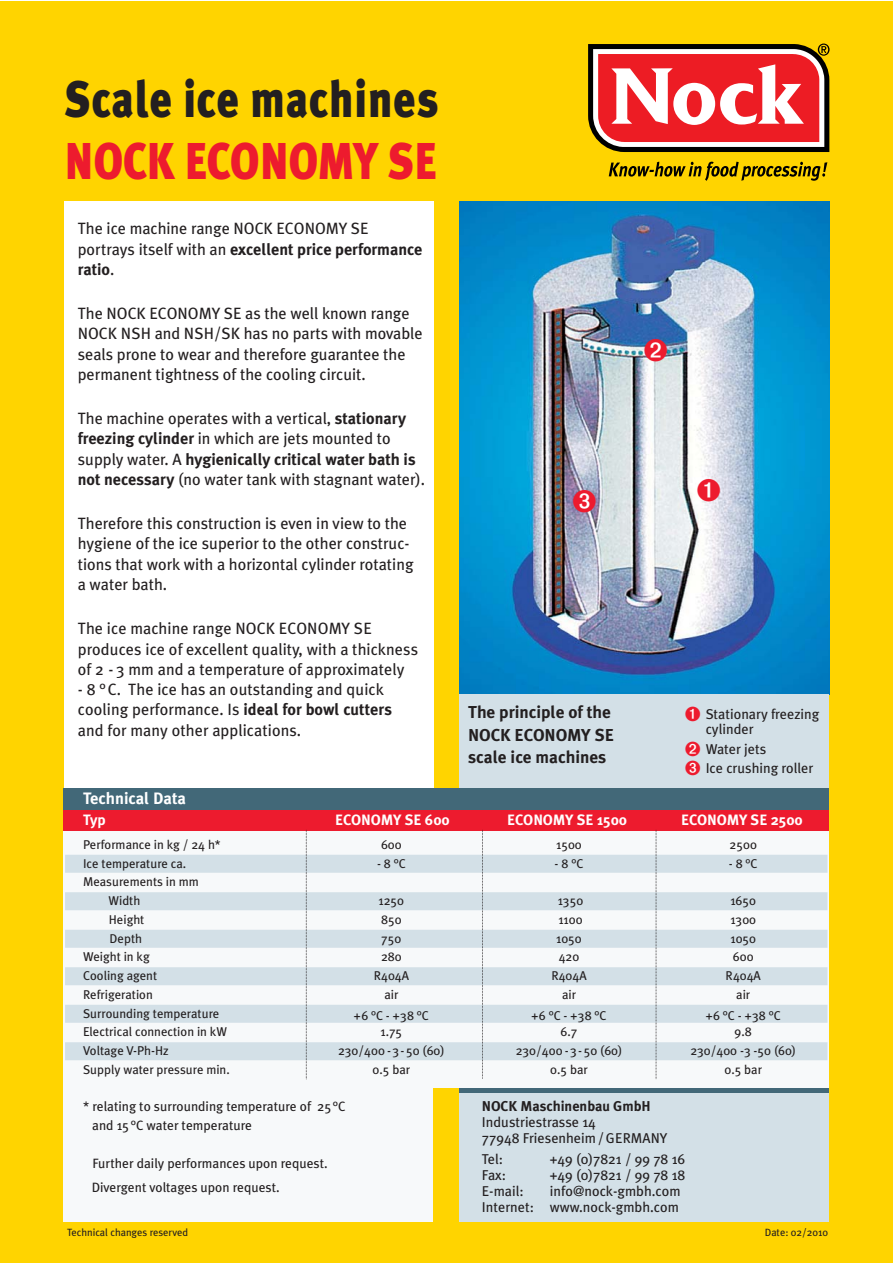
<style>
.page{position:relative;width:893px;height:1263px;background:#fff}
.page>*{position:absolute;margin:0;border:0;box-sizing:border-box;transform-origin:0 0}
.t1{font:900 51.6px "Meta Plus";color:#ed1b2e;scale:.83 1}
.t2{font:900 51.45px "Meta Plus";letter-spacing:.02em;color:#231f20;scale:.83 1}
.t3{font:700 17.25px/22.5px "Meta Plus";color:#231f20}
.t4{font:700 16.5px "Meta Plus";color:#fff}
.t5{font:16.35px/20.2px "Meta Plus";color:#231f20}
.t6{font:700 15px "Meta Plus";color:#fff}
.t7{font:14.25px/16px "Meta Plus";color:#231f20}
.t8{font:700 14.25px "Meta Plus";color:#231f20}
.t9{font:13.5px/18.8px "Meta Plus";color:#231f20}
.t10{font:12.75px/18.8px "Meta Plus";color:#231f20}
.t11{font:10.5px "Meta Plus";color:#231f20}
.s1{font-weight:700}
</style>
<div class="page">
<div style="left:0;top:1px;width:893px;height:1262px;background:#ffd400"></div>
<div style="left:64px;top:807px;width:765px;height:414px;background:#f7f9fa"></div>
<div style="left:65px;top:855px;width:762px;height:18px;background:#d3e0e7"></div>
<div style="left:65px;top:892px;width:762px;height:18px;background:#d3e0e7"></div>
<div style="left:65px;top:930px;width:762px;height:18px;background:#d3e0e7"></div>
<div style="left:65px;top:967px;width:762px;height:18px;background:#d3e0e7"></div>
<div style="left:65px;top:1005px;width:762px;height:18px;background:#d3e0e7"></div>
<div style="left:65px;top:1042px;width:762px;height:18px;background:#d3e0e7"></div>
<div style="left:64px;top:809px;width:765px;height:21px;background:#ed1b2e"></div>
<svg style="left:482px;top:830px;width:1px;height:249px"></svg>
<svg style="left:656px;top:830px;width:1px;height:249px"></svg>
<svg style="left:306px;top:830px;width:1px;height:249px"></svg>
<div style="left:64px;top:201px;width:369px;height:605px;background:#fff"></div>
<svg style="left:588px;top:44px;width:241px;height:108px;background:#d46262"></svg>
<svg style="left:609px;top:162px;width:218px;height:19px"></svg>
<div style="left:459px;top:1092px;width:370px;height:130px;background:#d3e0e7"></div>
<img style="left:459px;top:201px;width:370px;height:493px">
<div style="left:459px;top:694px;width:370px;height:98px;background:#d3e0e7"></div>
<div style="left:459px;top:1088px;width:370px;height:5px;background:#426878"></div>
<div style="left:64px;top:788px;width:765px;height:21px;background:#426878"></div>
<div style="left:433px;top:1088px;width:26px;height:140px;background:#ffd400"></div>
<svg style="left:573px;top:490px;width:23px;height:22px"></svg>
<svg style="left:645px;top:339px;width:22px;height:22px"></svg>
<svg style="left:698px;top:479px;width:22px;height:22px"></svg>
<svg style="left:686px;top:743px;width:14px;height:31px"></svg>
<svg style="left:686px;top:707px;width:13px;height:14px"></svg>
<h2 class="t2" style="left:64px;top:74px;width:452px">Scale ice machines</h2>
<h1 class="t1" style="left:64px;top:136px;width:451px">NOCK ECONOMY SE</h1>
<p class="t5" style="left:78px;top:219px;width:346px">The ice machine range NOCK ECONOMY SE portrays itself with an <span class="s1">excellent price performance ratio</span>.</p>
<p class="t5" style="left:78px;top:304px;width:346px">The NOCK ECONOMY SE as the well known range NOCK NSH and NSH/SK has no parts with movable seals prone to wear and therefore guarantee the permanent tightness of the cooling circuit.</p>
<p class="t5" style="left:78px;top:409px;width:349px">The machine operates with a vertical, <span class="s1">stationary freezing cylinder</span> in which are jets mounted to supply water. A <span class="s1">hygienically critical water bath is not necessary</span> (no water tank with stagnant water).</p>
<p class="t5" style="left:78px;top:514px;width:337px">Therefore this construction is even in view to the hygiene of the ice superior to the other construc&shy;tions that work with a horizontal cylinder rotating a water bath.</p>
<p class="t5" style="left:78px;top:619px;width:342px">The ice machine range NOCK ECONOMY SE produces ice of excellent quality, with a thickness of 2 - 3 mm and a temperature of approximately</p>
<p class="t5" style="left:78px;top:680px;width:316px">- 8 ° C. The ice has an outstanding and quick cooling performance. Is <span class="s1">ideal for bowl cutters </span>and for many other applications.</p>
<p class="t4" style="left:83px;top:790px;width:104px">Technical Data</p>
<p class="t3" style="left:468px;top:702px;width:147px">The principle of the<br>NOCK ECONOMY SE scale ice machines</p>
<p class="t7" style="left:706px;top:706px;width:115px">Stationary freezing cylinder</p>
<p class="t7" style="left:706px;top:740px;width:109px;line-height:19.5px">Water jets<br>Ice crushing roller</p>
<p class="t6" style="left:83px;top:812px;width:24px">Typ</p>
<p class="t6" style="left:335px;top:812px;width:116px">ECONOMY SE 600</p>
<p class="t6" style="left:507px;top:812px;width:121px">ECONOMY SE 1500</p>
<p class="t6" style="left:681px;top:812px;width:123px">ECONOMY SE 2500</p>
<p class="t10" style="left:83px;top:836px;width:139px">Performance in kg / 24 h*</p>
<p class="t10" style="left:381px;top:836px;width:22px">600</p>
<p class="t10" style="left:556px;top:836px;width:27px">1500</p>
<p class="t10" style="left:730px;top:836px;width:29px">2500</p>
<p class="t10" style="left:83px;top:854px;width:105px">Ice temperature ca.</p>
<p class="t10" style="left:377px;top:854px;width:30px">- 8 °C</p>
<p class="t10" style="left:555px;top:854px;width:30px">- 8 °C</p>
<p class="t10" style="left:729px;top:854px;width:30px">- 8 °C</p>
<p class="t10" style="left:109px;top:873px;width:92px;text-indent:-26px">Measurements in mm<br>Width</p>
<p class="t10" style="left:379px;top:892px;width:27px">1250</p>
<p class="t10" style="left:558px;top:892px;width:27px">1350</p>
<p class="t10" style="left:730px;top:892px;width:27px">1650</p>
<p class="t10" style="left:109px;top:911px;width:37px">Height</p>
<p class="t10" style="left:381px;top:911px;width:22px">850</p>
<p class="t10" style="left:558px;top:911px;width:26px">1100</p>
<p class="t10" style="left:730px;top:911px;width:27px">1300</p>
<p class="t10" style="left:110px;top:929px;width:34px">Depth</p>
<p class="t10" style="left:381px;top:929px;width:22px">750</p>
<p class="t10" style="left:556px;top:929px;width:27px">1050</p>
<p class="t10" style="left:730px;top:929px;width:27px">1050</p>
<p class="t10" style="left:83px;top:948px;width:68px">Weight in kg</p>
<p class="t10" style="left:381px;top:948px;width:22px">280</p>
<p class="t10" style="left:559px;top:948px;width:22px">420</p>
<p class="t10" style="left:733px;top:948px;width:22px">600</p>
<p class="t10" style="left:83px;top:967px;width:76px">Cooling agent</p>
<p class="t10" style="left:374px;top:967px;width:37px">R404A</p>
<p class="t10" style="left:551px;top:967px;width:37px">R404A</p>
<p class="t10" style="left:726px;top:967px;width:37px">R404A</p>
<p class="t10" style="left:83px;top:986px;width:71px">Refrigeration</p>
<p class="t10" style="left:384px;top:986px;width:16px">air</p>
<p class="t10" style="left:562px;top:986px;width:16px">air</p>
<p class="t10" style="left:736px;top:986px;width:16px">air</p>
<p class="t10" style="left:83px;top:1004px;width:138px">Surrounding temperature</p>
<p class="t10" style="left:354px;top:1006px;width:77px">+6 °C - +38 °C</p>
<p class="t10" style="left:531px;top:1006px;width:77px">+6 °C - +38 °C</p>
<p class="t10" style="left:706px;top:1006px;width:77px">+6 °C - +38 °C</p>
<p class="t10" style="left:83px;top:1023px;width:145px">Electrical connection in kW</p>
<p class="t10" style="left:380px;top:1023px;width:23px">1.75</p>
<p class="t10" style="left:561px;top:1023px;width:18px">6.7</p>
<p class="t10" style="left:735px;top:1023px;width:19px">9.8</p>
<p class="t10" style="left:83px;top:1042px;width:87px">Voltage V-Ph-Hz</p>
<p class="t10" style="left:338px;top:1042px;width:108px">230/400 - 3- 50 (60)</p>
<p class="t10" style="left:516px;top:1042px;width:108px">230/400 - 3- 50 (60)</p>
<p class="t10" style="left:690px;top:1042px;width:107px">230/400 -3 -50 (60)</p>
<p class="t10" style="left:83px;top:1061px;width:148px">Supply water pressure min.</p>
<p class="t10" style="left:373px;top:1061px;width:39px">0.5 bar</p>
<p class="t10" style="left:550px;top:1061px;width:39px">0.5 bar</p>
<p class="t10" style="left:724px;top:1061px;width:39px">0.5 bar</p>
<p class="t9" style="left:92px;top:1098px;width:255px;text-indent:-9px">* relating to surrounding temperature of 25°C and 15°C water temperature</p>
<p class="t9" style="left:92px;top:1151px;width:238px;line-height:24px">Further daily performances upon request.<br>Divergent voltages upon request.</p>
<p class="t8" style="left:482px;top:1099px;width:170px">NOCK Maschinenbau GmbH</p>
<p class="t7" style="left:482px;top:1115px;width:187px">Industriestrasse 14<br>77948 Friesenheim / GERMANY</p>
<p class="t7" style="left:482px;top:1152px;width:23px">Tel:</p>
<p class="t7" style="left:550px;top:1152px;width:137px">+49 (0)7821 / 99 78 16</p>
<p class="t7" style="left:482px;top:1168px;width:26px">Fax:</p>
<p class="t7" style="left:550px;top:1168px;width:137px">+49 (0)7821 / 99 78 18</p>
<p class="t7" style="left:482px;top:1184px;width:43px">E-mail:</p>
<p class="t7" style="left:482px;top:1184px;width:200px;text-align:right">info@nock-gmbh.com<br>Internet: www.nock-gmbh.com</p>
<p class="t11" style="left:67px;top:1227px;width:123px">Technical changes reserved</p>
<p class="t11" style="left:765px;top:1227px;width:65px">Date: 02/2010</p>
</div>
